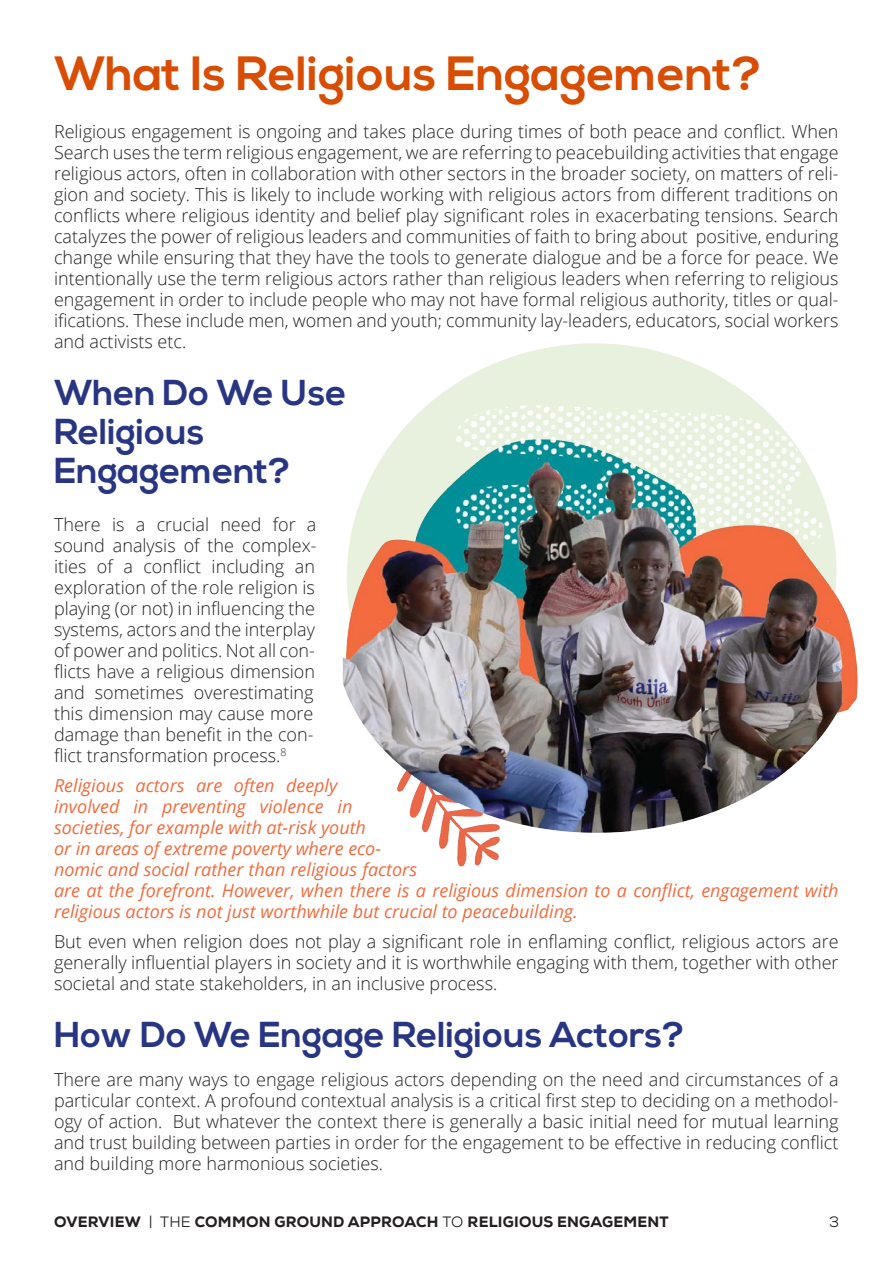
<style>
.page{position:relative;width:893px;height:1263px;background:#fff}
.page>*{position:absolute;margin:0;border:0;box-sizing:border-box;transform-origin:0 0}
.Heading_1{font:700 48px "Nexa";color:#d94d02}
.Heading_2{font:700 36px/39px "Nexa";color:#283583}
.t1{font:300 18px/21px "Open Sans";color:#231f20;text-align:justify}
.t2{font:italic 18px/21px "Open Sans";color:#f26b3d}
.t3{font:800 15px "Nexa";letter-spacing:.015em;color:#231f20}
.t4{font:15px "Nexa";color:#231f20}
.s1{font-weight:400}
</style>
<div class="page">
<svg style="left:434px;top:343px;width:320px;height:57px;fill:#e8f1de"></svg>
<img style="left:343px;top:400px;width:515px;height:467px">
<p class="Heading_1" style="left:54px;top:46px;width:709px">What Is Religious Engagement?</p>
<p class="t1" style="left:54px;top:120px;width:786px">Religious engagement is ongoing and takes place during times of both peace and conflict. When Search uses the term religious engagement, we are referring to peacebuilding activities that engage religious actors, often in collaboration with other sectors in the broader society, on matters of reli&shy;gion and society. This is likely to include working with religious actors from different traditions on conflicts where religious identity and belief play significant roles in exacerbating tensions. Search catalyzes the power of religious leaders and communities of faith to bring about positive, enduring change while ensuring that they have the tools to generate dialogue and be a force for peace. We intentionally use the term religious actors rather than religious leaders when referring to religious engagement in order to include people who may not have formal religious authority, titles or qual&shy;ifications. These include men, women and youth; community lay-leaders, educators, social workers and activists etc.</p>
<p class="Heading_2" style="left:54px;top:374px;width:294px">When Do We Use<br>Religious<br>Engagement?</p>
<p class="t1" style="left:54px;top:513px;width:264px;text-align:left">There is a crucial need for a sound analysis of the complex&shy;ities of a conflict including an exploration of the role religion is playing (or not) in influencing the systems, actors and the interplay of power and politics. Not all con&shy;flicts have a religious dimension and sometimes overestimating this dimension may cause more damage than benefit in the con&shy;flict transformation process.<sup>8</sup></p>
<p class="t2" style="left:54px;top:774px;width:786px">Religious actors are often deeply<br>involved in preventing violence in<br>societies, for example with at-risk youth<br>or in areas of extreme poverty where eco-<br>nomic and social rather than religious factors<br>are at the forefront. However, when there is a religious dimension to a conflict, engagement with religious actors is not just worthwhile but crucial to peacebuilding.</p>
<p class="t1" style="left:54px;top:931px;width:786px">But even when religion does not play a significant role in enflaming conflict, religious actors are generally influential players in society and it is worthwhile engaging with them, together with other societal and state stakeholders, in an inclusive process.</p>
<p class="Heading_2" style="left:54px;top:1016px;width:632px">How Do We Engage Religious Actors?</p>
<p class="t1" style="left:54px;top:1068px;width:786px">There are many ways to engage religious actors depending on the need and circumstances of a particular context. A profound contextual analysis is a critical first step to deciding on a methodol&shy;ogy of action. But whatever the context there is generally a basic initial need for mutual learning and trust building between parties in order for the engagement to be effective in reducing conflict and building more harmonious societies.</p>
<p class="t3" style="left:54px;top:1212px;width:616px">OVERVIEW <span class="s1">| THE</span> COMMON GROUND APPROACH <span class="s1">TO</span> RELIGIOUS ENGAGEMENT</p>
<p class="t4" style="left:829px;top:1212px;width:11px">3</p>
</div>
